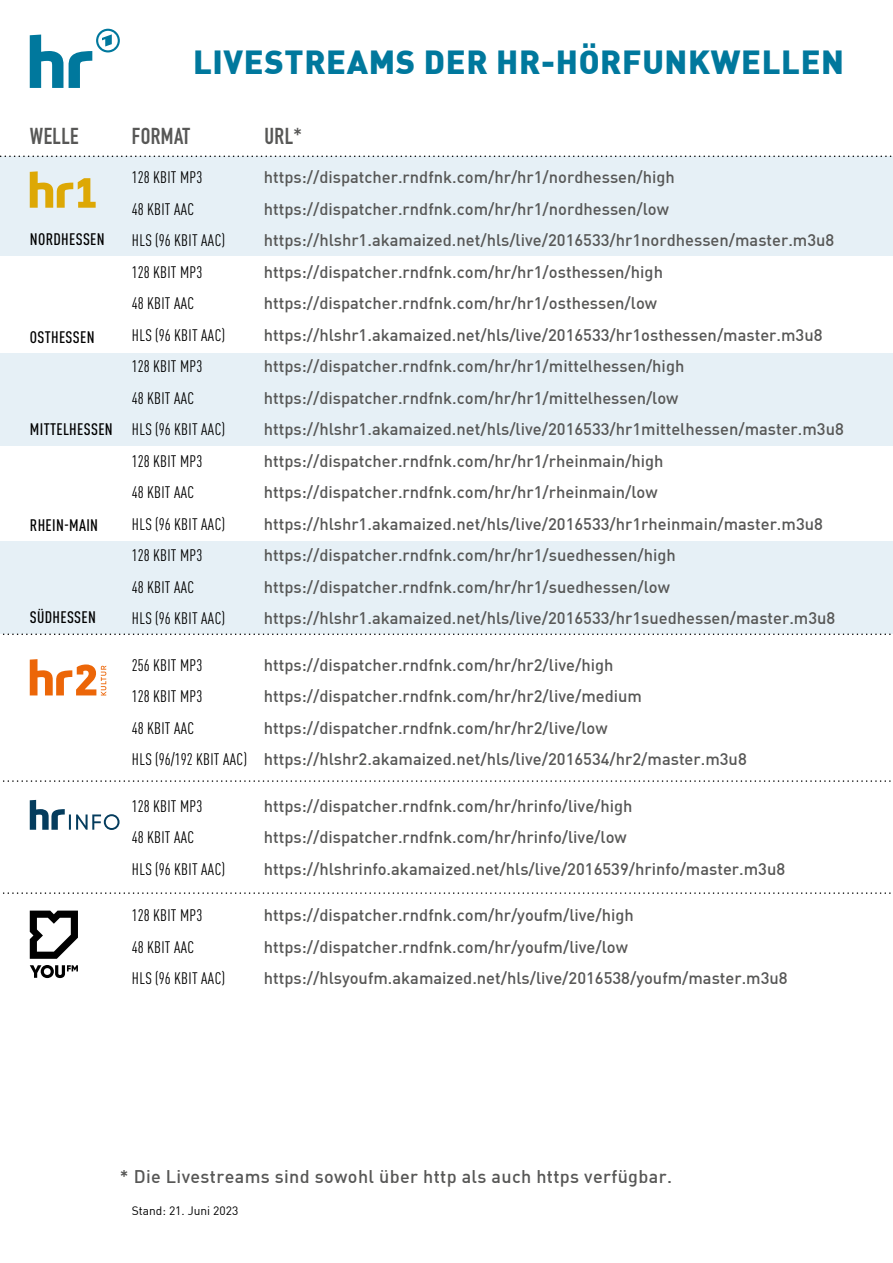
<style>
.page{position:relative;width:893px;height:1263px;background:#fff}
.page>*{position:absolute;margin:0;border:0;box-sizing:border-box;transform-origin:0 0}
.t1{font:900 32.7px "DIN";letter-spacing:.02em;color:#00789d}
.t2{font:700 22.8px "DIN Condensed";letter-spacing:.02em;color:#575756}
.t3{font:500 18px "DIN";letter-spacing:.02em;color:#575756}
.t4{font:500 16.5px/31.5px "DIN";color:#575756;text-align:center}
.t5{font:condensed 16.5px "DIN Pro";letter-spacing:.02em;color:#000}
.t6{font:500 condensed 16.5px "DIN Pro";letter-spacing:.02em;color:#000}
.t7{font:12px "DIN";color:#000}
.s1{font-family:"DIN Pro";font-weight:400;font-stretch:condensed;color:#000}
</style>
<div class="page">
<div style="left:0;top:156px;width:893px;height:100px;background:#e6f0f6"></div>
<div style="left:0;top:353px;width:893px;height:93px;background:#e6f0f6"></div>
<div style="left:0;top:542px;width:893px;height:92px;background:#e6f0f6"></div>
<svg style="left:3px;top:633px;width:888px;height:2px"></svg>
<svg style="left:3px;top:780px;width:888px;height:2px"></svg>
<svg style="left:3px;top:892px;width:888px;height:2px"></svg>
<svg style="left:0;top:156px;width:892px;height:1px"></svg>
<svg style="left:30px;top:965px;width:48px;height:13px"></svg>
<svg style="left:30px;top:910px;width:48px;height:49px"></svg>
<svg style="left:30px;top:29px;width:90px;height:59px"></svg>
<svg style="left:30px;top:171px;width:66px;height:37px"></svg>
<svg style="left:30px;top:800px;width:90px;height:30px"></svg>
<svg style="left:30px;top:659px;width:76px;height:36px"></svg>
<h1 class="t1" style="left:193px;top:41px;width:653px">LIVESTREAMS DER HR-HÖRFUNKWELLEN</h1>
<h2 class="t2" style="left:30px;top:120px;width:50px">WELLE</h2>
<h2 class="t2" style="left:132px;top:120px;width:60px">FORMAT</h2>
<h2 class="t2" style="left:264px;top:120px;width:39px">URL*</h2>
<p class="t6" style="left:30px;top:227px;width:76px">NORDHESSEN</p>
<p class="t6" style="left:30px;top:325px;width:66px">OSTHESSEN</p>
<p class="t6" style="left:30px;top:417px;width:84px">MITTELHESSEN</p>
<p class="t6" style="left:30px;top:513px;width:70px">RHEIN-MAIN</p>
<p class="t6" style="left:30px;top:605px;width:68px">SÜDHESSEN</p>
<p class="t5" style="left:132px;top:165px;width:72px">128 KBIT MP3</p>
<p class="t4" style="left:264px;top:161px;width:412px">https://dispatcher.rndfnk.com/hr/hr1/nordhessen/high</p>
<p class="t5" style="left:132px;top:197px;width:64px">48 KBIT AAC</p>
<p class="t4" style="left:264px;top:193px;width:407px">https://dispatcher.rndfnk.com/hr/hr1/nordhessen/low</p>
<p class="t5" style="left:132px;top:228px;width:95px">HLS (96 KBIT AAC)</p>
<p class="t4" style="left:264px;top:224px;width:572px">https://hlshr1.akamaized.net/hls/live/2016533/hr1nordhessen/master.m3u8</p>
<p class="t5" style="left:132px;top:260px;width:72px">128 KBIT MP3</p>
<p class="t4" style="left:264px;top:256px;width:401px">https://dispatcher.rndfnk.com/hr/hr1/osthessen/high</p>
<p class="t5" style="left:132px;top:291px;width:64px">48 KBIT AAC</p>
<p class="t4" style="left:264px;top:287px;width:395px">https://dispatcher.rndfnk.com/hr/hr1/osthessen/low</p>
<p class="t5" style="left:132px;top:323px;width:95px">HLS (96 KBIT AAC)</p>
<p class="t4" style="left:264px;top:319px;width:560px">https://hlshr1.akamaized.net/hls/live/2016533/hr1osthessen/master.m3u8</p>
<p class="t5" style="left:132px;top:354px;width:72px">128 KBIT MP3</p>
<p class="t4" style="left:264px;top:350px;width:422px">https://dispatcher.rndfnk.com/hr/hr1/mittelhessen/high</p>
<p class="t5" style="left:132px;top:386px;width:64px">48 KBIT AAC</p>
<p class="t4" style="left:264px;top:382px;width:416px">https://dispatcher.rndfnk.com/hr/hr1/mittelhessen/low</p>
<p class="t5" style="left:132px;top:417px;width:95px">HLS (96 KBIT AAC)</p>
<p class="t4" style="left:264px;top:413px;width:582px">https://hlshr1.akamaized.net/hls/live/2016533/hr1mittelhessen/master.m3u8</p>
<p class="t5" style="left:132px;top:449px;width:72px">128 KBIT MP3</p>
<p class="t4" style="left:264px;top:445px;width:401px">https://dispatcher.rndfnk.com/hr/hr1/rheinmain/high</p>
<p class="t5" style="left:132px;top:480px;width:64px">48 KBIT AAC</p>
<p class="t4" style="left:264px;top:476px;width:395px">https://dispatcher.rndfnk.com/hr/hr1/rheinmain/low</p>
<p class="t5" style="left:132px;top:512px;width:95px">HLS (96 KBIT AAC)</p>
<p class="t4" style="left:264px;top:508px;width:561px">https://hlshr1.akamaized.net/hls/live/2016533/hr1rheinmain/master.m3u8</p>
<p class="t5" style="left:132px;top:543px;width:72px">128 KBIT MP3</p>
<p class="t4" style="left:264px;top:539px;width:414px">https://dispatcher.rndfnk.com/hr/hr1/suedhessen/high</p>
<p class="t5" style="left:132px;top:575px;width:64px">48 KBIT AAC</p>
<p class="t4" style="left:264px;top:571px;width:408px">https://dispatcher.rndfnk.com/hr/hr1/suedhessen/low</p>
<p class="t5" style="left:132px;top:606px;width:95px">HLS (96 KBIT AAC)</p>
<p class="t4" style="left:264px;top:602px;width:573px">https://hlshr1.akamaized.net/hls/live/2016533/hr1suedhessen/master.m3u8</p>
<p class="t5" style="left:132px;top:653px;width:72px">256 KBIT MP3</p>
<p class="t4" style="left:264px;top:649px;width:351px">https://dispatcher.rndfnk.com/hr/hr2/live/high</p>
<p class="t5" style="left:132px;top:684px;width:72px">128 KBIT MP3</p>
<p class="t4" style="left:264px;top:680px;width:380px">https://dispatcher.rndfnk.com/hr/hr2/live/medium</p>
<p class="t5" style="left:132px;top:716px;width:64px">48 KBIT AAC</p>
<p class="t4" style="left:132px;top:712px;width:616px">https://dispatcher.rndfnk.com/hr/hr2/live/low<br><span class="s1">HLS (96/192 KBIT AAC)</span> https://hlshr2.akamaized.net/hls/live/2016534/hr2/master.m3u8</p>
<p class="t5" style="left:132px;top:794px;width:72px">128 KBIT MP3</p>
<p class="t4" style="left:264px;top:790px;width:370px">https://dispatcher.rndfnk.com/hr/hrinfo/live/high</p>
<p class="t5" style="left:132px;top:825px;width:64px">48 KBIT AAC</p>
<p class="t4" style="left:264px;top:821px;width:364px">https://dispatcher.rndfnk.com/hr/hrinfo/live/low</p>
<p class="t5" style="left:132px;top:857px;width:95px">HLS (96 KBIT AAC)</p>
<p class="t4" style="left:264px;top:853px;width:523px">https://hlshrinfo.akamaized.net/hls/live/2016539/hrinfo/master.m3u8</p>
<p class="t5" style="left:132px;top:903px;width:72px">128 KBIT MP3</p>
<p class="t4" style="left:264px;top:899px;width:372px">https://dispatcher.rndfnk.com/hr/youfm/live/high</p>
<p class="t5" style="left:132px;top:935px;width:64px">48 KBIT AAC</p>
<p class="t4" style="left:264px;top:931px;width:366px">https://dispatcher.rndfnk.com/hr/youfm/live/low</p>
<p class="t5" style="left:132px;top:966px;width:95px">HLS (96 KBIT AAC)</p>
<p class="t4" style="left:264px;top:962px;width:525px">https://hlsyoufm.akamaized.net/hls/live/2016538/youfm/master.m3u8</p>
<p class="t3" style="left:120px;top:1165px;width:554px">* Die Livestreams sind sowohl über http als auch https verfügbar.</p>
<p class="t7" style="left:132px;top:1203px;width:108px">Stand: 21. Juni 2023</p>
</div>
